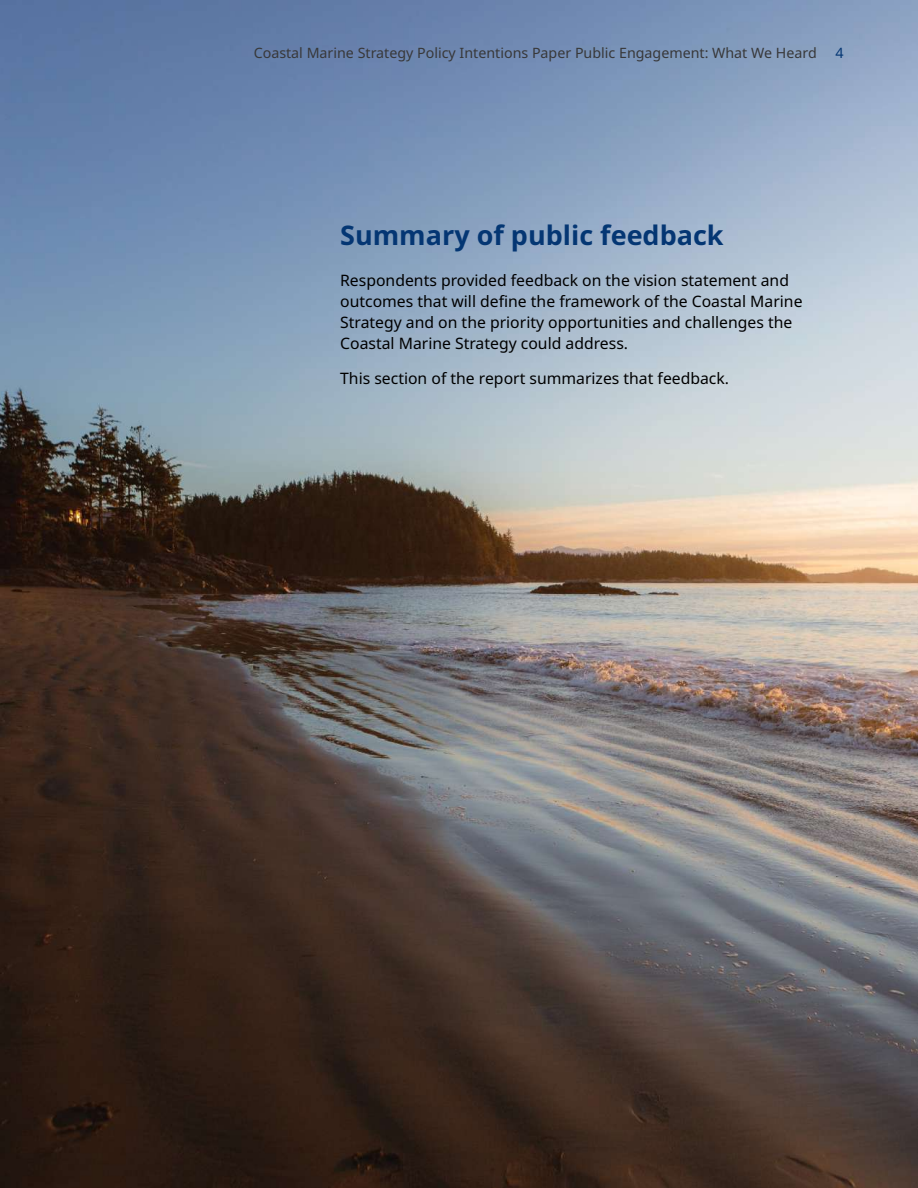
<style>
.page{position:relative;width:918px;height:1188px;background:#fff}
.page>*{position:absolute;margin:0;border:0;box-sizing:border-box;transform-origin:0 0}
.t1{font:700 27px "BC Sans";color:#043673}
.t2{font:15.75px/21px "BC Sans";color:#000}
.t3{font:14.25px "BC Sans";color:#383839}
.t4{font:14.25px "BC Sans";color:#043673}
</style>
<div class="page">
<img style="left:0;top:0;width:918px;height:1188px">
<p class="t3" style="left:254px;top:43px;width:565px">Coastal Marine Strategy Policy Intentions Paper Public Engagement: What We Heard</p>
<p class="t4" style="left:835px;top:43px;width:10px">4</p>
<h1 class="t1" style="left:340px;top:216px;width:385px">Summary of public feedback</h1>
<p class="t2" style="left:340px;top:270px;width:464px">Respondents provided feedback on the vision statement and outcomes that will define the framework of the Coastal Marine Strategy and on the priority opportunities and challenges the Coastal Marine Strategy could address.</p>
<p class="t2" style="left:340px;top:368px;width:390px">This section of the report summarizes that feedback.</p>
</div>
